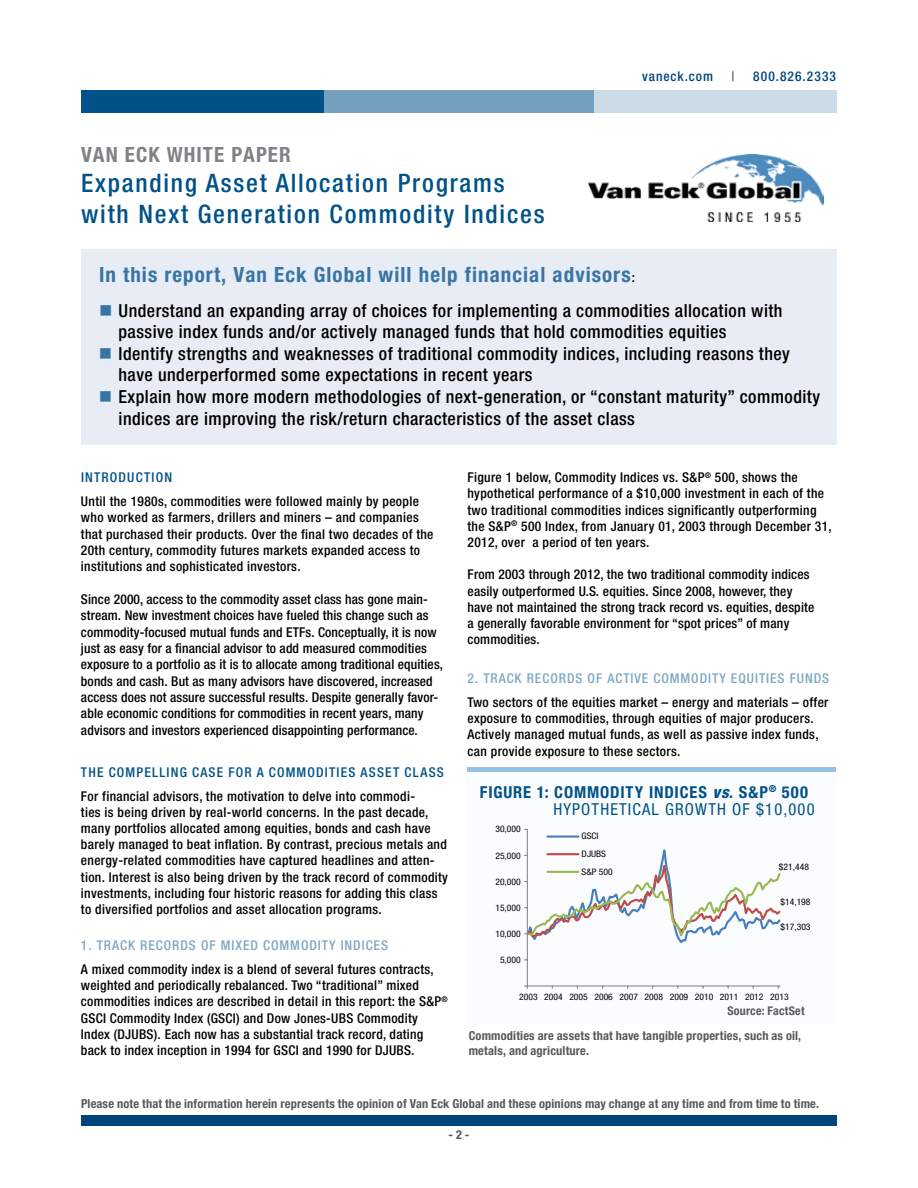
<style>
.page{position:relative;width:918px;height:1188px;background:#fff}
.page>*{position:absolute;margin:0;border:0;box-sizing:border-box;transform-origin:0 0}
.t1{font:500 condensed 25.5px/30.6px "Helvetica Neue LT Std";letter-spacing:.07em;color:#005288}
.t2{font:700 condensed 21px "Helvetica Neue";letter-spacing:.05em;color:#3775a5}
.t3{font:700 condensed 21px "Helvetica Neue";letter-spacing:.05em;color:#808285}
.t4{font:500 condensed 18px/21.6px "Helvetica Neue LT Std";letter-spacing:.025em;color:#000}
.t5{font:700 condensed 16.5px "Helvetica Neue";letter-spacing:.055em;color:#005288}
.t6{font:condensed 16.5px "Helvetica Neue LT Std";letter-spacing:.07em;color:#005288}
.t7{font:500 condensed 13.5px/16.2px "Helvetica Neue LT Std";letter-spacing:.02em;color:#000}
.t8{font:500 condensed 13.5px "Helvetica Neue LT Std";letter-spacing:.07em;color:#80a8c3}
.t9{font:500 condensed 13.5px "Helvetica Neue LT Std";letter-spacing:.09em;color:#005288}
.t10{font:500 condensed 13.5px "Helvetica Neue LT Std";letter-spacing:.075em;color:#00447c}
.t11{font:500 condensed 13.5px "Helvetica Neue LT Std";color:#58595b}
.t12{font:700 condensed 12.3px/15px "Helvetica Neue";letter-spacing:.015em;color:#58595b}
.t13{font:700 condensed 12px "Helvetica Neue";letter-spacing:.02em;color:#58595b}
.t14{font:condensed 9px/17.7px "Helvetica Neue LT Std";color:#000101;scale:1.07 1}
.s1{font-family:"Helvetica Neue LT Std";font-weight:500;font-size:13.5px;color:#000}
.s2{color:#3775a5}
.s3{font-weight:800;font-style:italic}
</style>
<div class="page">
<div style="left:81px;top:1115px;width:756px;height:10px;background:#00447c"></div>
<div style="left:81px;top:90px;width:243px;height:23px;background:#005288"></div>
<div style="left:324px;top:90px;width:270px;height:23px;background:#73a0bd"></div>
<div style="left:594px;top:90px;width:243px;height:23px;background:#ccdce7"></div>
<div style="left:81px;top:249px;width:755px;height:195px;background:#e8ecf4"></div>
<img style="left:588px;top:155px;width:236px;height:66px">
<div style="left:468px;top:772px;width:368px;height:252px;background:#fafcfe"></div>
<hr style="left:468px;top:768px;width:368px;height:4px;background:#96c0e6">
<hr style="left:527px;top:829px;width:1px;height:157px;background:#868787">
<hr style="left:527px;top:985px;width:253px;height:2px;background:#868787">
<svg style="left:524px;top:837px;width:257px;height:108px"></svg>
<hr style="left:548px;top:835px;width:30px;height:3px;background:#497fbc">
<hr style="left:548px;top:853px;width:30px;height:2px;background:#be4c49">
<hr style="left:548px;top:871px;width:30px;height:2px;background:#9ab954">
<p class="t10" style="left:642px;top:68px;width:72px">vaneck.com</p>
<p class="t11" style="left:732px;top:68px;width:4px">|</p>
<p class="t10" style="left:753px;top:68px;width:84px">800.826.2333</p>
<h2 class="t3" style="left:81px;top:142px;width:211px">VAN ECK WHITE PAPER</h2>
<h1 class="t1" style="left:81px;top:168px;width:465px">Expanding Asset Allocation Programs with Next Generation Commodity Indices</h1>
<h2 class="t2" style="left:99px;top:262px;width:537px">In this report, Van Eck Global will help financial advisors<span class="s1">:</span></h2>
<h3 class="t4" style="left:119px;top:299px;width:666px;text-indent:-20px"><span class="s2">■</span> Understand an expanding array of choices for implementing a commodities allocation with passive index funds and/or actively managed funds that hold commodities equities</h3>
<h3 class="t4" style="left:119px;top:342px;width:673px;text-indent:-20px"><span class="s2">■</span> Identify strengths and weaknesses of traditional commodity indices, including reasons they have underperformed some expectations in recent years</h3>
<h3 class="t4" style="left:119px;top:386px;width:703px;text-indent:-20px"><span class="s2">■</span> Explain how more modern methodologies of next-generation, or “constant maturity” commodity indices are improving the risk/return characteristics of the asset class</h3>
<p class="t9" style="left:81px;top:469px;width:91px">Introduc tion</p>
<p class="t7" style="left:81px;top:493px;width:354px">Until the 1980s, commodities were followed mainly by people who worked as farmers, drillers and miners – and companies that purchased their products. Over the final two decades of the 20th century, commodity futures markets expanded access to institutions and sophisticated investors.</p>
<p class="t7" style="left:81px;top:591px;width:364px">Since 2000, access to the commodity asset class has gone main&shy;stream. New investment choices have fueled this change such as commodity-focused mutual funds and ETFs. Conceptually, it is now just as easy for a financial advisor to add measured commodities exposure to a portfolio as it is to allocate among traditional equities, bonds and cash. But as many advisors have discovered, increased access does not assure successful results. Despite generally favor&shy;able economic conditions for commodities in recent years, many advisors and investors experienced disappointing performance.</p>
<p class="t9" style="left:81px;top:764px;width:88px">The Compelling</p>
<p class="t9" style="left:192px;top:764px;width:12px">Case</p>
<p class="t9" style="left:228px;top:764px;width:110px">for a Commodities</p>
<p class="t9" style="left:361px;top:764px;width:12px">Asse</p>
<p class="t9" style="left:393px;top:764px;width:31px">t Class</p>
<p class="t7" style="left:81px;top:788px;width:369px">For financial advisors, the motivation to delve into commodi-<br>ties is being driven by real-world concerns. In the past decade, many portfolios allocated among equities, bonds and cash have barely managed to beat inflation. By contrast, precious metals and energy-related commodities have captured headlines and atten&shy;tion. Interest is also being driven by the track record of commodity investments, including four historic reasons for adding this class to diversified portfolios and asset allocation programs.</p>
<p class="t8" style="left:81px;top:937px;width:289px">1. Track records of mixed commodity in dices</p>
<p class="t7" style="left:81px;top:961px;width:368px">A mixed commodity index is a blend of several futures contracts, weighted and periodically rebalanced. Two “traditional” mixed commodities indices are described in detail in this report: the S&amp;P<sup>® </sup>GSCI Commodity Index (GSCI) and Dow Jones-UBS Commodity Index (DJUBS). Each now has a substantial track record, dating back to index inception in 1994 for GSCI and 1990 for DJUBS.</p>
<p class="t7" style="left:468px;top:469px;width:366px">Figure 1 below, Commodity Indices vs. S&amp;P<sup>®</sup> 500, shows the hypothetical performance of a $10,000 investment in each of the two traditional commodities indices significantly outperforming the S&amp;P<sup>®</sup> 500 Index, from January 01, 2003 through December 31, 2012, over a period of ten years.</p>
<p class="t7" style="left:468px;top:566px;width:348px">From 2003 through 2012, the two traditional commodity indices easily outperformed U.S. equities. Since 2008, however, they have not maintained the strong track record vs. equities, despite a generally favorable environment for “spot prices” of many commodities.</p>
<p class="t8" style="left:468px;top:670px;width:306px">2. Track records of ACTIVE commodity equities</p>
<p class="t8" style="left:790px;top:670px;width:9px">fun</p>
<p class="t8" style="left:814px;top:670px;width:16px">ds</p>
<p class="t7" style="left:468px;top:693px;width:362px">Two sectors of the equities market – energy and materials – offer exposure to commodities, through equities of major producers.<br>Actively managed mutual funds, as well as passive index funds, can provide exposure to these sectors.</p>
<p class="t5" style="left:480px;top:782px;width:330px">Fig ure 1: Commodit y indice s <span class="s3">vs</span>. S&amp;P<sup>®</sup> 500</p>
<p class="t14" style="left:495px;top:820px;width:25px">30,000</p>
<p class="t14" style="left:495px;top:846px;width:25px">25,000</p>
<p class="t14" style="left:495px;top:872px;width:25px">20,000</p>
<p class="t14" style="left:495px;top:899px;width:25px">15,000</p>
<p class="t14" style="left:495px;top:925px;width:25px">10,000</p>
<p class="t14" style="left:500px;top:951px;width:21px">5,000</p>
<p class="t6" style="left:553px;top:800px;width:263px">HYPOTHETICAL GROWTH OF $10,000</p>
<p class="t14" style="left:582px;top:827px;width:30px">GSCI<br>DJUBS<br>S&amp;P 500</p>
<p class="t14" style="left:779px;top:858px;width:30px">$21,448</p>
<p class="t14" style="left:781px;top:893px;width:30px">$14,198</p>
<p class="t14" style="left:781px;top:918px;width:30px">$17,303</p>
<p class="t14" style="left:519px;top:988px;width:253px">2003 2004 2005 2006 2007 2008 2009 2010 2011 2012 2013</p>
<p class="t13" style="left:728px;top:1004px;width:79px">Source: FactSet</p>
<p class="t12" style="left:469px;top:1028px;width:334px">Commodities are assets that have tangible properties, such as oil, metals, and agriculture.</p>
<p class="t12" style="left:81px;top:1096px;width:740px">Please note that the information herein represents the opinion of Van Eck Global and these opinions may change at any time and from time to time.</p>
<p class="t12" style="left:448px;top:1127px;width:23px">- 2 -</p>
</div>
